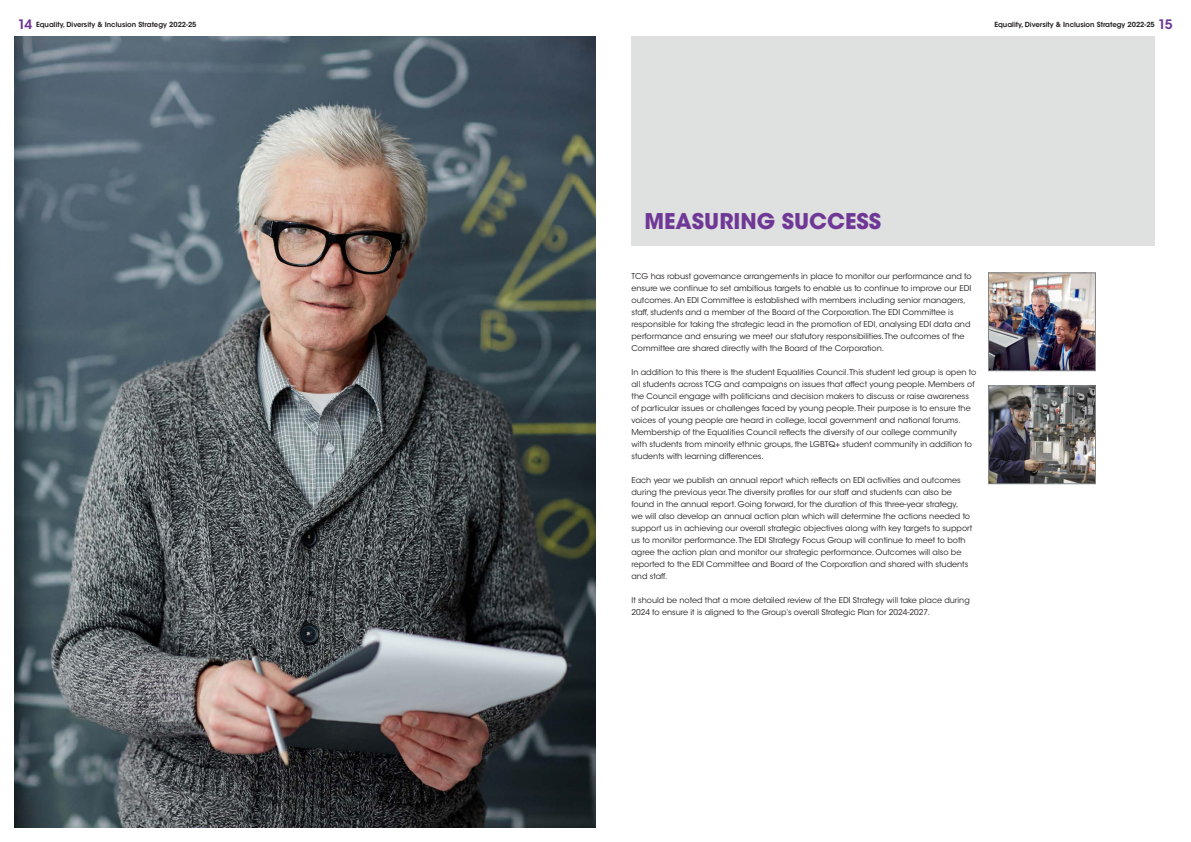
<style>
.page{position:relative;width:1191px;height:842px;background:#fff}
.page>*{position:absolute;margin:0;border:0;box-sizing:border-box;transform-origin:0 0}
.t1{font:700 21.6px "ITC Avant Garde Std";color:#703896}
.t2{font:600 13px "ITC Avant Garde Std";color:#703896}
.t3{font:8px/12px "ITC Avant Garde Std";color:#231f20}
.t4{font:600 7px "ITC Avant Garde Std";color:#231f20}
</style>
<div class="page">
<img style="left:14px;top:36px;width:581px;height:792px">
<img style="left:990px;top:274px;width:104px;height:95px">
<div style="left:988px;top:272px;width:108px;height:99px;border:1px solid #828789"></div>
<img style="left:990px;top:387px;width:104px;height:95px">
<div style="left:988px;top:385px;width:108px;height:99px;border:1px solid #828789"></div>
<div style="left:631px;top:36px;width:524px;height:210px;background:#dfe0e0"></div>
<p class="t2" style="left:18px;top:16px;width:16px">14</p>
<p class="t2" style="left:1158px;top:16px;width:16px">15</p>
<p class="t4" style="left:36px;top:20px;width:162px">Equality, Diversity &amp; Inclusion Strategy 2022-25</p>
<p class="t4" style="left:994px;top:20px;width:162px">Equality, Diversity &amp; Inclusion Strategy 2022-25</p>
<p class="t1" style="left:644px;top:207px;width:238px">MEASURING SUCCESS</p>
<p class="t3" style="left:631px;top:270px;width:342px">TCG has robust governance arrangements in place to monitor our performance and to ensure we continue to set ambitious targets to enable us to continue to improve our EDI outcomes. An EDI Committee is established with members including senior managers, staff, students and a member of the Board of the Corporation. The EDI Committee is responsible for taking the strategic lead in the promotion of EDI, analysing EDI data and performance and ensuring we meet our statutory responsibilities. The outcomes of the Committee are shared directly with the Board of the Corporation.</p>
<p class="t3" style="left:631px;top:366px;width:346px">In addition to this there is the student Equalities Council. This student led group is open to all students across TCG and campaigns on issues that affect young people. Members of the Council engage with politicians and decision makers to discuss or raise awareness of particular issues or challenges faced by young people. Their purpose is to ensure the voices of young people are heard in college, local government and national forums.<br>Membership of the Equalities Council reflects the diversity of our college community<br>with students from minority ethnic groups, the LGBTQ+ student community in addition to students with learning differences.</p>
<p class="t3" style="left:631px;top:474px;width:342px">Each year we publish an annual report which reflects on EDI activities and outcomes during the previous year. The diversity profiles for our staff and students can also be found in the annual report. Going forward, for the duration of this three-year strategy,<br>we will also develop an annual action plan which will determine the actions needed to support us in achieving our overall strategic objectives along with key targets to support us to monitor performance. The EDI Strategy Focus Group will continue to meet to both agree the action plan and monitor our strategic performance. Outcomes will also be reported to the EDI Committee and Board of the Corporation and shared with students and staff.</p>
<p class="t3" style="left:631px;top:594px;width:340px">It should be noted that a more detailed review of the EDI Strategy will take place during<br>2024 to ensure it is aligned to the Group’s overall Strategic Plan for 2024-2027.</p>
</div>
